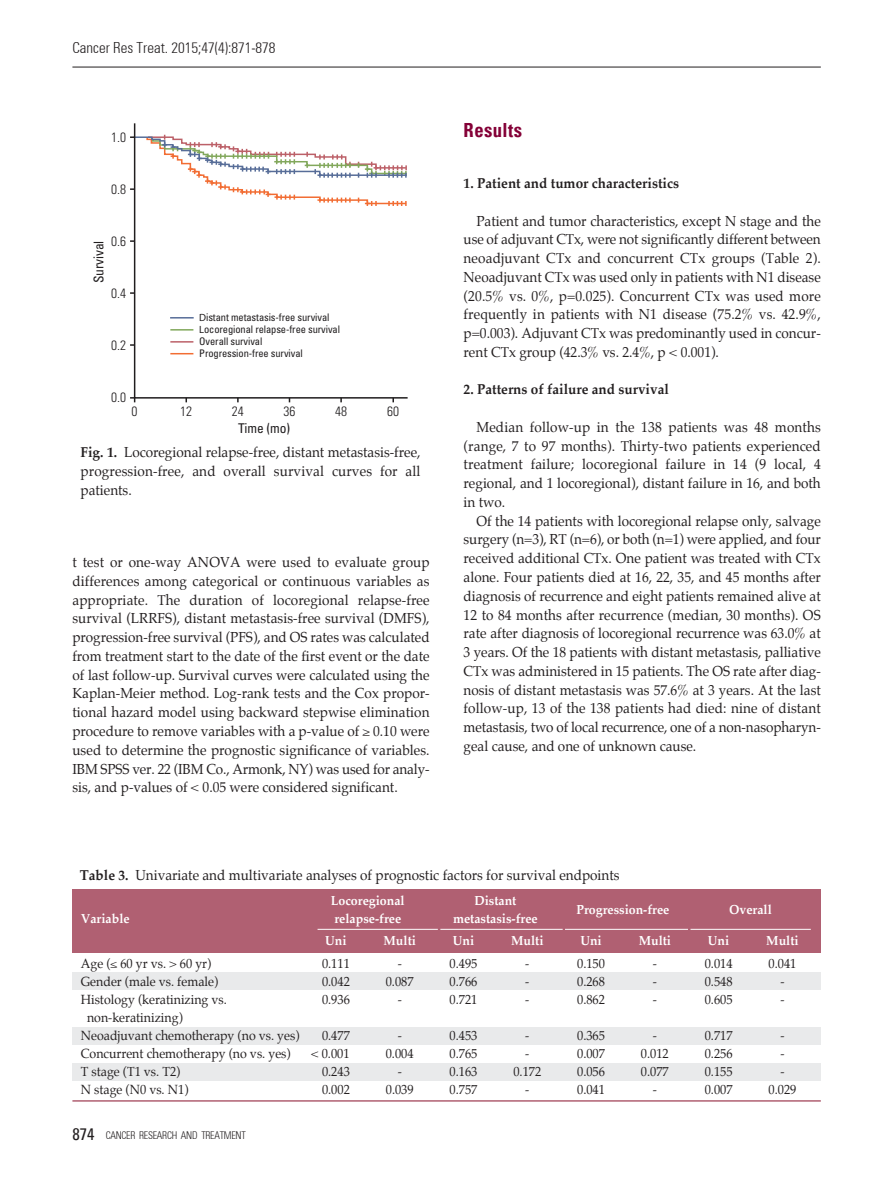
<style>
.page{position:relative;width:893px;height:1191px;background:#fff}
.page>*{position:absolute;margin:0;border:0;box-sizing:border-box;transform-origin:0 0}
.t1{font:700 condensed 19.5px "Univers";letter-spacing:.025em;color:#840037;scale:.95 1}
.t2{font:300 condensed 15px "Univers";color:#231f20}
.t3{font:14.25px/18.8px "Palatino";color:#231f20;text-align:justify;scale:.95 1}
.t4{font:700 14.25px "Palatino";color:#231f20;scale:.95 1}
.t5{font:300 condensed 13.5px "Univers";color:#201d1e}
.t6{font:condensed 13.5px "Univers";letter-spacing:-.01em;color:#201d1e}
.t7{font:13.05px/18px "Palatino";color:#231f20;scale:.95 1}
.t8{font:700 13.05px "Palatino";color:#fff;scale:.95 1}
.t9{font:condensed 10.5px/12.1px "Univers";letter-spacing:-.01em;color:#201d1e}
.t10{font:300 condensed 10.5px "Univers";letter-spacing:-.025em;color:#231f20;scale:.95 1}
.s1{font-family:"Myriad Pro";font-stretch:normal}
.s2{font-weight:700}
.s3{font-weight:400;font-size:16.5px}
</style>
<div class="page">
<hr style="left:72px;top:67px;width:749px;height:1px;background:#231f20">
<svg style="left:133px;top:123px;width:275px;height:276px"></svg>
<svg style="left:130px;top:397px;width:5px;height:5px"></svg>
<svg style="left:130px;top:135px;width:278px;height:71px"></svg>
<div style="left:72px;top:889px;width:749px;height:63px;background:#b06072"></div>
<div style="left:72px;top:972px;width:749px;height:17px;background:#e9eaeb"></div>
<div style="left:72px;top:1027px;width:749px;height:17px;background:#e9eaeb"></div>
<div style="left:72px;top:1063px;width:749px;height:17px;background:#e9eaeb"></div>
<hr style="left:72px;top:1100px;width:749px;height:1px;background:#b06072">
<hr style="left:690px;top:929px;width:121px;height:1px;background:#fff">
<hr style="left:565px;top:929px;width:123px;height:1px;background:#fff">
<hr style="left:440px;top:929px;width:123px;height:1px;background:#fff">
<hr style="left:318px;top:929px;width:120px;height:1px;background:#fff">
<p class="t2" style="left:72px;top:39px;width:205px">Cancer Res Treat. 2015;47(4):871-878</p>
<p class="t5" style="left:111px;top:129px;width:16px">1.0</p>
<p class="t5" style="left:111px;top:181px;width:16px">0.8</p>
<p class="t5" style="left:111px;top:233px;width:16px">0.6</p>
<p class="t6" style="left:90px;top:283px;width:44px;rotate:-90deg">Survival</p>
<p class="t5" style="left:111px;top:285px;width:16px">0.4</p>
<p class="t5" style="left:111px;top:337px;width:16px">0.2</p>
<p class="t5" style="left:111px;top:389px;width:16px">0.0</p>
<p class="t5" style="left:132px;top:403px;width:7px">0</p>
<p class="t9" style="left:199px;top:311px;width:142px"><span class="s1">D</span>istant metastasis-free survival<br><span class="s1">L</span>ocoregional relapse-free survival<br>Overall survival<br>Progression-free survival</p>
<p class="t5" style="left:180px;top:403px;width:13px">12</p>
<p class="t5" style="left:232px;top:403px;width:13px">24</p>
<p class="t5" style="left:283px;top:403px;width:13px">36</p>
<p class="t5" style="left:335px;top:403px;width:13px">48</p>
<p class="t5" style="left:387px;top:403px;width:13px">60</p>
<p class="t6" style="left:238px;top:419px;width:54px">Time (mo)</p>
<p class="t3" style="left:81px;top:444px;width:359px"><span class="s2">Fig. 1.</span> Locoregional relapse-free, distant metastasis-free, progression-free, and overall survival curves for all patients.</p>
<p class="t3" style="left:72px;top:554px;width:377px">t test or one-way ANOVA were used to evaluate group differences among categorical or continuous variables as appropriate. The duration of locoregional relapse-free survival (LRRFS), distant metastasis-free survival (DMFS), progression-free survival (PFS), and OS rates was calculated from treatment start to the date of the first event or the date of last follow-up. Survival curves were calculated using the Kaplan-Meier method. Log-rank tests and the Cox propor&shy;tional hazard model using backward stepwise elimination procedure to remove variables with a p-value of " 0.10 were used to determine the prognostic significance of variables.<br>IBM SPSS ver. 22 (IBM Co., Armonk, NY) was used for analy&shy;sis, and p-values of &lt; 0.05 were considered significant.</p>
<h1 class="t1" style="left:464px;top:118px;width:63px">Results</h1>
<p class="t4" style="left:464px;top:176px;width:228px">1. Patient and tumor characteristics</p>
<p class="t3" style="left:464px;top:212px;width:377px;text-indent:13px">Patient and tumor characteristics, except N stage and the use of adjuvant CTx, were not significantly different between neoadjuvant CTx and concurrent CTx groups (Table 2).<br>Neoadjuvant CTx was used only in patients with N1 disease (20.5% vs. 0%, p=0.025). Concurrent CTx was used more frequently in patients with N1 disease (75.2% vs. 42.9%, p=0.003). Adjuvant CTx was predominantly used in concur&shy;rent CTx group (42.3% vs. 2.4%, p &lt; 0.001).</p>
<p class="t4" style="left:464px;top:383px;width:218px">2. Patterns of failure and survival</p>
<p class="t3" style="left:464px;top:419px;width:377px;text-indent:13px">Median follow-up in the 138 patients was 48 months (range, 7 to 97 months). Thirty-two patients experienced treatment failure; locoregional failure in 14 (9 local, 4 regional, and 1 locoregional), distant failure in 16, and both in two.</p>
<p class="t3" style="left:464px;top:512px;width:377px;text-indent:13px">Of the 14 patients with locoregional relapse only, salvage surgery (n=3), RT (n=6), or both (n=1) were applied, and four received additional CTx. One patient was treated with CTx alone. Four patients died at 16, 22, 35, and 45 months after diagnosis of recurrence and eight patients remained alive at 12 to 84 months after recurrence (median, 30 months). OS rate after diagnosis of locoregional recurrence was 63.0% at 3 years. Of the 18 patients with distant metastasis, palliative CTx was administered in 15 patients. The OS rate after diag&shy;nosis of distant metastasis was 57.6% at 3 years. At the last follow-up, 13 of the 138 patients had died: nine of distant metastasis, two of local recurrence, one of a non-nasopharyn&shy;geal cause, and one of unknown cause.</p>
<p class="t3" style="left:80px;top:867px;width:570px"><span class="s2">Table 3.</span> Univariate and multivariate analyses of prognostic factors for survival endpoints</p>
<p class="t8" style="left:331px;top:894px;width:79px">Locoregional</p>
<p class="t8" style="left:474px;top:894px;width:46px">Distant</p>
<p class="t8" style="left:576px;top:903px;width:99px">Progression-free</p>
<p class="t8" style="left:729px;top:903px;width:46px">Overall</p>
<p class="t8" style="left:81px;top:912px;width:53px">Variable</p>
<p class="t8" style="left:334px;top:912px;width:72px">relapse-free</p>
<p class="t8" style="left:453px;top:912px;width:91px">metastasis-free</p>
<p class="t8" style="left:325px;top:934px;width:24px">Uni</p>
<p class="t8" style="left:384px;top:934px;width:36px">Multi</p>
<p class="t8" style="left:453px;top:934px;width:24px">Uni</p>
<p class="t8" style="left:511px;top:934px;width:36px">Multi</p>
<p class="t8" style="left:580px;top:934px;width:24px">Uni</p>
<p class="t8" style="left:639px;top:934px;width:36px">Multi</p>
<p class="t8" style="left:708px;top:934px;width:24px">Uni</p>
<p class="t8" style="left:766px;top:934px;width:36px">Multi</p>
<p class="t7" style="left:81px;top:955px;width:139px">Age (! 60 yr vs. &gt; 60 yr)</p>
<p class="t7" style="left:322px;top:955px;width:31px">0.111</p>
<p class="t7" style="left:398px;top:955px;width:6px">-</p>
<p class="t7" style="left:450px;top:955px;width:31px">0.495</p>
<p class="t7" style="left:525px;top:955px;width:6px">-</p>
<p class="t7" style="left:577px;top:955px;width:31px">0.150</p>
<p class="t7" style="left:653px;top:955px;width:6px">-</p>
<p class="t7" style="left:705px;top:955px;width:31px">0.014</p>
<p class="t7" style="left:768px;top:955px;width:31px">0.041</p>
<p class="t7" style="left:81px;top:973px;width:146px">Gender (male vs. female)</p>
<p class="t7" style="left:322px;top:973px;width:31px">0.042</p>
<p class="t7" style="left:386px;top:973px;width:31px">0.087</p>
<p class="t7" style="left:450px;top:973px;width:31px">0.766</p>
<p class="t7" style="left:525px;top:973px;width:6px">-</p>
<p class="t7" style="left:577px;top:973px;width:31px">0.268</p>
<p class="t7" style="left:653px;top:973px;width:6px">-</p>
<p class="t7" style="left:705px;top:973px;width:31px">0.548</p>
<p class="t7" style="left:780px;top:973px;width:6px">-</p>
<p class="t7" style="left:81px;top:991px;width:155px">Histology (keratinizing vs.</p>
<p class="t7" style="left:322px;top:991px;width:31px">0.936</p>
<p class="t7" style="left:398px;top:991px;width:6px">-</p>
<p class="t7" style="left:450px;top:991px;width:31px">0.721</p>
<p class="t7" style="left:525px;top:991px;width:6px">-</p>
<p class="t7" style="left:577px;top:991px;width:31px">0.862</p>
<p class="t7" style="left:653px;top:991px;width:6px">-</p>
<p class="t7" style="left:705px;top:991px;width:31px">0.605</p>
<p class="t7" style="left:780px;top:991px;width:6px">-</p>
<p class="t7" style="left:81px;top:1009px;width:232px;text-indent:6px">non-keratinizing)<br>Neoadjuvant chemotherapy (no vs. yes)</p>
<p class="t7" style="left:322px;top:1027px;width:31px">0.477</p>
<p class="t7" style="left:398px;top:1027px;width:6px">-</p>
<p class="t7" style="left:450px;top:1027px;width:31px">0.453</p>
<p class="t7" style="left:525px;top:1027px;width:6px">-</p>
<p class="t7" style="left:577px;top:1027px;width:31px">0.365</p>
<p class="t7" style="left:653px;top:1027px;width:6px">-</p>
<p class="t7" style="left:705px;top:1027px;width:31px">0.717</p>
<p class="t7" style="left:780px;top:1027px;width:6px">-</p>
<p class="t7" style="left:81px;top:1045px;width:222px">Concurrent chemotherapy (no vs. yes)</p>
<p class="t7" style="left:311px;top:1045px;width:42px">&lt; 0.001</p>
<p class="t7" style="left:386px;top:1045px;width:31px">0.004</p>
<p class="t7" style="left:450px;top:1045px;width:31px">0.765</p>
<p class="t7" style="left:525px;top:1045px;width:6px">-</p>
<p class="t7" style="left:577px;top:1045px;width:31px">0.007</p>
<p class="t7" style="left:641px;top:1045px;width:31px">0.012</p>
<p class="t7" style="left:705px;top:1045px;width:31px">0.256</p>
<p class="t7" style="left:780px;top:1045px;width:6px">-</p>
<p class="t7" style="left:81px;top:1063px;width:106px">T stage (T1 vs. T2)</p>
<p class="t7" style="left:322px;top:1063px;width:31px">0.243</p>
<p class="t7" style="left:398px;top:1063px;width:6px">-</p>
<p class="t7" style="left:450px;top:1063px;width:31px">0.163</p>
<p class="t7" style="left:513px;top:1063px;width:31px">0.172</p>
<p class="t7" style="left:577px;top:1063px;width:31px">0.056</p>
<p class="t7" style="left:641px;top:1063px;width:31px">0.077</p>
<p class="t7" style="left:705px;top:1063px;width:31px">0.155</p>
<p class="t7" style="left:780px;top:1063px;width:6px">-</p>
<p class="t7" style="left:81px;top:1081px;width:115px">N stage (N0 vs. N1)</p>
<p class="t7" style="left:322px;top:1081px;width:31px">0.002</p>
<p class="t7" style="left:386px;top:1081px;width:31px">0.039</p>
<p class="t7" style="left:450px;top:1081px;width:31px">0.757</p>
<p class="t7" style="left:525px;top:1081px;width:6px">-</p>
<p class="t7" style="left:577px;top:1081px;width:31px">0.041</p>
<p class="t7" style="left:653px;top:1081px;width:6px">-</p>
<p class="t7" style="left:705px;top:1081px;width:31px">0.007</p>
<p class="t7" style="left:768px;top:1081px;width:31px">0.029</p>
<p class="t10" style="left:72px;top:1129px;width:184px"><span class="s3">874</span> CANCER RESEARCH AND TREATMENT</p>
</div>
